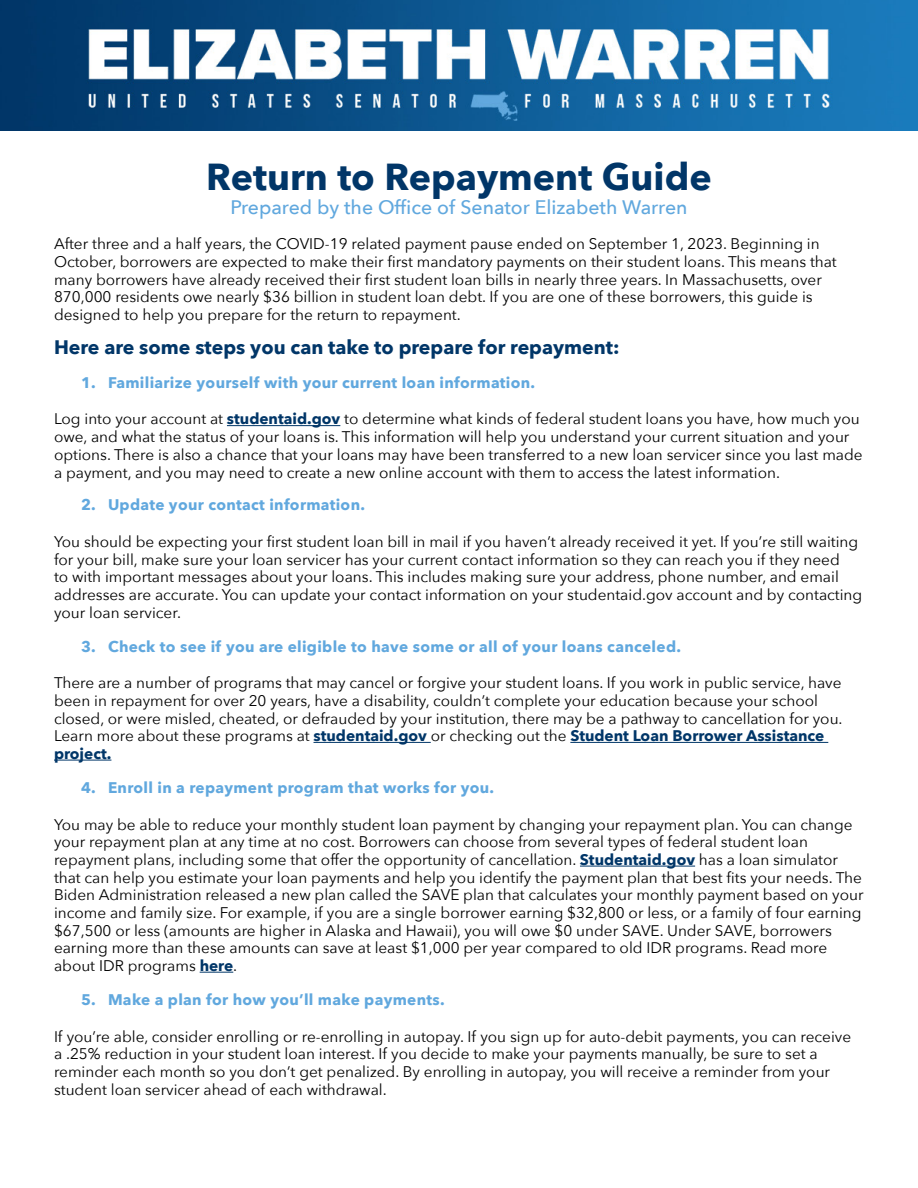
<style>
.page{position:relative;width:918px;height:1188px;background:#fff}
.page>*{position:absolute;margin:0;border:0;box-sizing:border-box;transform-origin:0 0}
.Heading_1{font:700 37.5px "Avenir Next";color:#013668}
.Subheading{font:700 19.5px "Avenir Next";color:#013668}
.subtitle{font:500 19.5px "Avenir Next";color:#61a8de}
.bodytext{font:15.3px/17.7px "Avenir Next";color:#000}
.t1{font:700 15.3px "Avenir Next";letter-spacing:.02em;color:#61a8de}
.s1{font-weight:700;color:#013668}
</style>
<div class="page">
<img style="left:0;top:0;width:918px;height:131px">
<hr style="left:227px;top:425px;width:113px;height:1px;background:#013668">
<hr style="left:314px;top:742px;width:117px;height:1px;background:#013668">
<hr style="left:570px;top:742px;width:258px;height:1px;background:#013668">
<hr style="left:54px;top:760px;width:57px;height:1px;background:#013668">
<hr style="left:580px;top:866px;width:115px;height:1px;background:#013668">
<hr style="left:200px;top:972px;width:33px;height:1px;background:#013668">
<h1 class="Heading_1" style="left:206px;top:144px;width:507px">Return to Repayment Guide</h1>
<p class="subtitle" style="left:230px;top:190px;width:459px">Prepared by the Office of Senator Elizabeth Warren</p>
<p class="bodytext" style="left:54px;top:234px;width:784px">After three and a half years, the COVID-19 related payment pause ended on September 1, 2023. Beginning in October, borrowers are expected to make their first mandatory payments on their student loans. This means that many borrowers have already received their first student loan bills in nearly three years. In Massachusetts, over 870,000 residents owe nearly $36 billion in student loan debt. If you are one of these borrowers, this guide is designed to help you prepare for the return to repayment.</p>
<h2 class="Subheading" style="left:54px;top:330px;width:567px">Here are some steps you can take to prepare for repayment:</h2>
<p class="t1" style="left:81px;top:369px;width:456px">1. Familiarize yourself with your current loan information.</p>
<p class="bodytext" style="left:54px;top:410px;width:810px">Log into your account at <span class="s1">studentaid.gov</span> to determine what kinds of federal student loans you have, how much you owe, and what the status of your loans is. This information will help you understand your current situation and your options. There is also a chance that your loans may have been transferred to a new loan servicer since you last made a payment, and you may need to create a new online account with them to access the latest information.</p>
<p class="t1" style="left:81px;top:492px;width:286px">2. Update your contact information.</p>
<p class="bodytext" style="left:54px;top:532px;width:810px">You should be expecting your first student loan bill in mail if you haven’t already received it yet. If you’re still waiting for your bill, make sure your loan servicer has your current contact information so they can reach you if they need<br>to with important messages about your loans. This includes making sure your address, phone number, and email addresses are accurate. You can update your contact information on your studentaid.gov account and by contacting your loan servicer.</p>
<p class="t1" style="left:81px;top:633px;width:602px">3. Check to see if you are eligible to have some or all of your loans canceled.</p>
<p class="bodytext" style="left:54px;top:673px;width:790px">There are a number of programs that may cancel or forgive your student loans. If you work in public service, have been in repayment for over 20 years, have a disability, couldn’t complete your education because your school closed, or were misled, cheated, or defrauded by your institution, there may be a pathway to cancellation for you.<br>Learn more about these programs at <span class="s1">studentaid.gov</span> or checking out the <span class="s1">Student Loan Borrower Assistance project.</span></p>
<p class="t1" style="left:81px;top:774px;width:415px">4. Enroll in a repayment program that works for you.</p>
<p class="bodytext" style="left:54px;top:815px;width:811px">You may be able to reduce your monthly student loan payment by changing your repayment plan. You can change your repayment plan at any time at no cost. Borrowers can choose from several types of federal student loan repayment plans, including some that offer the opportunity of cancellation. <span class="s1">Studentaid.gov</span> has a loan simulator that can help you estimate your loan payments and help you identify the payment plan that best fits your needs. The Biden Administration released a new plan called the SAVE plan that calculates your monthly payment based on your income and family size. For example, if you are a single borrower earning $32,800 or less, or a family of four earning $67,500 or less (amounts are higher in Alaska and Hawaii), you will owe $0 under SAVE. Under SAVE, borrowers earning more than these amounts can save at least $1,000 per year compared to old IDR programs. Read more about IDR programs <span class="s1">here</span>.</p>
<p class="t1" style="left:81px;top:986px;width:365px">5. Make a plan for how you’ll make payments.</p>
<p class="bodytext" style="left:54px;top:1027px;width:799px">If you’re able, consider enrolling or re-enrolling in autopay. If you sign up for auto-debit payments, you can receive a .25% reduction in your student loan interest. If you decide to make your payments manually, be sure to set a reminder each month so you don’t get penalized. By enrolling in autopay, you will receive a reminder from your student loan servicer ahead of each withdrawal.</p>
</div>
